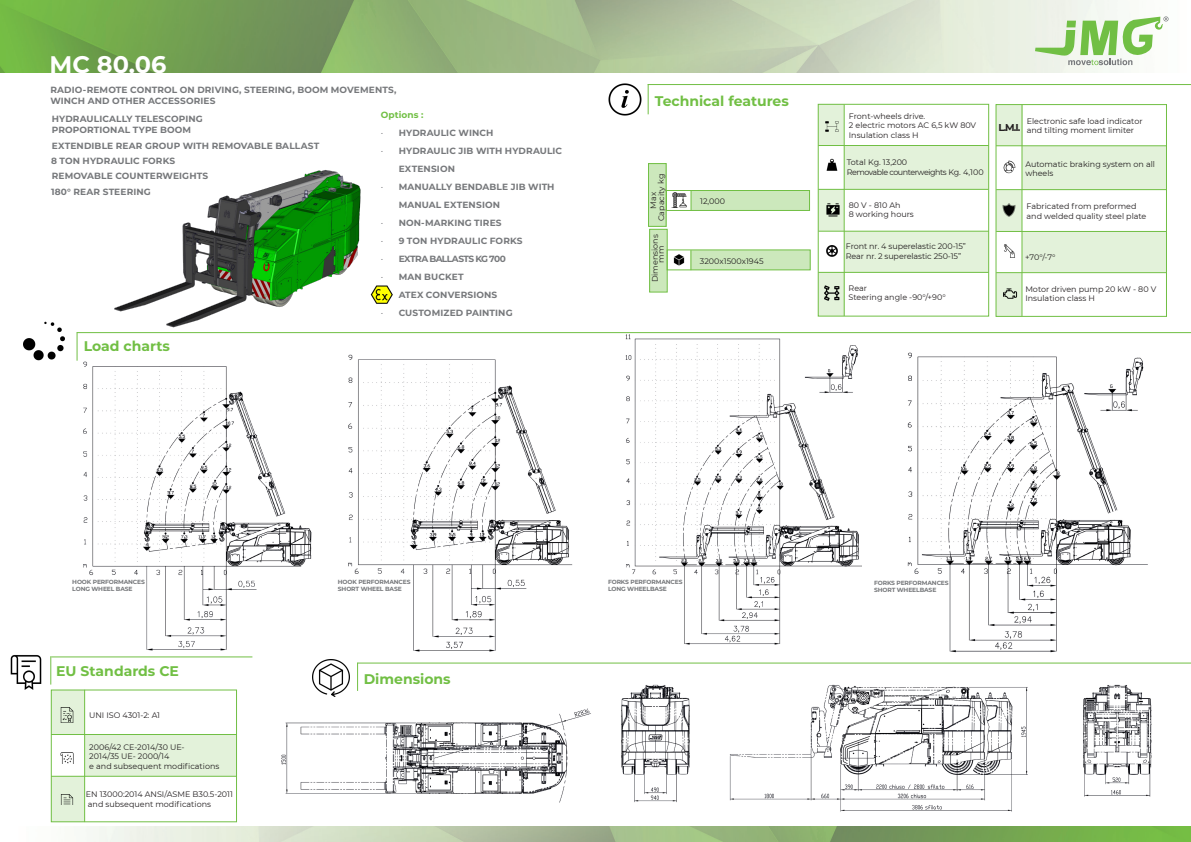
<style>
.page{position:relative;width:1191px;height:842px;background:#fff}
.page>*{position:absolute;margin:0;border:0;box-sizing:border-box;transform-origin:0 0}
.t1{font:700 24px "Montserrat";color:#fff}
.t2{font:700 14px "Montserrat";color:#71bf44}
.t3{font:700 10px "Montserrat";color:#231f20}
.t4{font:700 9px/18px "Montserrat";letter-spacing:.015em;color:#76787b}
.t5{font:700 9px "Montserrat";letter-spacing:-.06em;color:#76787b}
.t6{font:700 9px "Montserrat";letter-spacing:.01em;color:#71bf44}
.t7{font:8px/9.6px "Montserrat";color:#231f20}
.t8{font:8px "Montserrat";letter-spacing:-.06em;color:#231f20}
.t9{font:700 6px "Montserrat";letter-spacing:-.02em;color:#76787b}
.s1{font-weight:300}
</style>
<div class="page">
<img style="left:0;top:0;width:1169px;height:73px">
<img style="left:86px;top:826px;width:1105px;height:16px">
<img style="left:83px;top:361px;width:229px;height:289px">
<img style="left:625px;top:334px;width:237px;height:311px">
<img style="left:621px;top:684px;width:531px;height:128px">
<img style="left:281px;top:686px;width:310px;height:117px">
<hr style="left:648px;top:84px;width:543px;height:1px;background:#71bf44">
<svg style="left:1035px;top:16px;width:133px;height:49px"></svg>
<hr style="left:647px;top:84px;width:1px;height:30px;background:#71bf44">
<div style="left:818px;top:104px;width:26px;height:41px;background:#e3f2da"></div>
<div style="left:844px;top:145px;width:144px;height:44px;background:#e3f2da"></div>
<div style="left:818px;top:189px;width:26px;height:42px;background:#e3f2da"></div>
<div style="left:844px;top:231px;width:144px;height:41px;background:#e3f2da"></div>
<div style="left:818px;top:272px;width:26px;height:44px;background:#e3f2da"></div>
<div style="left:996px;top:105px;width:26px;height:41px;background:#e3f2da"></div>
<div style="left:1022px;top:146px;width:144px;height:43px;background:#e3f2da"></div>
<div style="left:996px;top:190px;width:25px;height:41px;background:#e3f2da"></div>
<div style="left:996px;top:273px;width:26px;height:43px;background:#e3f2da"></div>
<div style="left:1022px;top:231px;width:144px;height:41px;background:#e3f2da"></div>
<div style="left:818px;top:104px;width:171px;height:212px;border:1px solid #71bf44"></div>
<hr style="left:818px;top:145px;width:170px;height:1px;background:#71bf44">
<hr style="left:818px;top:189px;width:170px;height:1px;background:#71bf44">
<hr style="left:844px;top:104px;width:1px;height:212px;background:#71bf44">
<hr style="left:818px;top:272px;width:170px;height:1px;background:#71bf44">
<hr style="left:818px;top:231px;width:170px;height:1px;background:#71bf44">
<img style="left:826px;top:159px;width:12px;height:12px">
<img style="left:826px;top:203px;width:14px;height:14px">
<img style="left:826px;top:245px;width:12px;height:12px">
<img style="left:825px;top:286px;width:14px;height:14px">
<div style="left:995px;top:104px;width:171px;height:213px;border:1px solid #71bf44"></div>
<hr style="left:996px;top:146px;width:170px;height:1px;background:#71bf44">
<hr style="left:996px;top:189px;width:170px;height:1px;background:#71bf44">
<hr style="left:1021px;top:105px;width:1px;height:211px;background:#71bf44">
<hr style="left:996px;top:272px;width:170px;height:1px;background:#71bf44">
<hr style="left:996px;top:231px;width:170px;height:1px;background:#71bf44">
<img style="left:1003px;top:161px;width:13px;height:13px">
<img style="left:1002px;top:204px;width:14px;height:13px">
<img style="left:1004px;top:245px;width:11px;height:13px">
<img style="left:1003px;top:288px;width:14px;height:11px">
<img style="left:825px;top:121px;width:14px;height:11px">
<img style="left:24px;top:321px;width:40px;height:40px">
<div style="left:691px;top:191px;width:118px;height:19px;background:#cce8bc"></div>
<div style="left:691px;top:250px;width:119px;height:20px;background:#cce8bc"></div>
<div style="left:666px;top:190px;width:143px;height:21px;border:1px solid #71bf44"></div>
<div style="left:649px;top:164px;width:17px;height:63px;background:#cce8bc"></div>
<div style="left:649px;top:230px;width:17px;height:62px;background:#cce8bc"></div>
<svg style="left:691px;top:190px;width:1px;height:20px"></svg>
<div style="left:648px;top:163px;width:18px;height:64px;border:1px solid #71bf44"></div>
<div style="left:667px;top:250px;width:143px;height:20px;border:1px solid #71bf44"></div>
<svg style="left:690px;top:250px;width:1px;height:20px"></svg>
<img style="left:673px;top:254px;width:12px;height:12px">
<img style="left:671px;top:193px;width:15px;height:15px">
<div style="left:649px;top:229px;width:18px;height:63px;border:1px solid #71bf44"></div>
<hr style="left:77px;top:332px;width:1114px;height:1px;background:#71bf44">
<svg style="left:77px;top:332px;width:1px;height:29px"></svg>
<hr style="left:51px;top:656px;width:201px;height:1px;background:#71bf44">
<svg style="left:50px;top:656px;width:1px;height:28px"></svg>
<img style="left:10px;top:655px;width:32px;height:35px">
<hr style="left:357px;top:662px;width:834px;height:1px;background:#71bf44">
<svg style="left:357px;top:662px;width:1px;height:29px"></svg>
<img style="left:312px;top:659px;width:38px;height:38px">
<img style="left:348px;top:354px;width:225px;height:298px">
<img style="left:907px;top:352px;width:241px;height:301px">
<img style="left:384px;top:285px;width:9px;height:19px">
<img style="left:114px;top:170px;width:270px;height:164px">
<div style="left:51px;top:690px;width:186px;height:132px;border:1px solid #71bf44"></div>
<div style="left:51px;top:690px;width:33px;height:45px;background:#e3f2da"></div>
<div style="left:85px;top:734px;width:152px;height:42px;background:#e3f2da"></div>
<div style="left:51px;top:776px;width:33px;height:46px;background:#e3f2da"></div>
<hr style="left:51px;top:734px;width:186px;height:1px;background:#71bf44">
<hr style="left:51px;top:776px;width:186px;height:1px;background:#71bf44">
<hr style="left:84px;top:690px;width:1px;height:132px;background:#71bf44">
<img style="left:60px;top:708px;width:14px;height:15px">
<img style="left:60px;top:752px;width:14px;height:11px">
<img style="left:60px;top:794px;width:14px;height:10px">
<img style="left:608px;top:83px;width:34px;height:33px">
<p class="t1" style="left:50px;top:47px;width:118px">MC 80.06</p>
<p class="t4" style="left:50px;top:80px;width:348px">RADIO-REMOTE CONTROL ON DRIVING, STEERING, BOOM MOVEMENTS,</p>
<p class="t4" style="left:50px;top:91px;width:167px">WINCH AND OTHER ACCESSORIES</p>
<p class="t4" style="left:52px;top:109px;width:152px">HYDRAULICALLY TELESCOPING</p>
<p class="t4" style="left:52px;top:120px;width:141px">PROPORTIONAL TYPE BOOM</p>
<p class="t4" style="left:52px;top:136px;width:269px">EXTENDIBLE REAR GROUP WITH REMOVABLE BALLAST</p>
<p class="t4" style="left:51px;top:152px;width:126px">8 TON HYDRAULIC FORKS</p>
<p class="t4" style="left:52px;top:167px;width:158px">REMOVABLE COUNTERWEIGHTS</p>
<p class="t4" style="left:51px;top:182px;width:101px">180° REAR STEERING</p>
<p class="t2" style="left:84px;top:336px;width:88px">Load charts</p>
<p class="t6" style="left:381px;top:108px;width:44px">Options :</p>
<p class="t4" style="left:381px;top:123px;width:114px"><span class="s1">•</span> HYDRAULIC WINCH</p>
<p class="t4" style="left:399px;top:141px;width:165px;text-indent:-18px"><span class="s1">•</span> HYDRAULIC JIB WITH HYDRAULIC<br>EXTENSION</p>
<p class="t4" style="left:399px;top:177px;width:157px;text-indent:-18px"><span class="s1">•</span> MANUALLY BENDABLE JIB WITH<br>MANUAL EXTENSION</p>
<p class="t4" style="left:381px;top:213px;width:122px"><span class="s1">•</span> NON-MARKING TIRES</p>
<p class="t4" style="left:381px;top:231px;width:143px"><span class="s1">•</span> 9 TON HYDRAULIC FORKS</p>
<p class="t5" style="left:381px;top:252px;width:127px"><span class="s1">•</span> EXTRA BALLASTS KG 700</p>
<p class="t4" style="left:381px;top:267px;width:84px"><span class="s1">•</span> MAN BUCKET</p>
<p class="t4" style="left:381px;top:285px;width:118px"><span class="s1">•</span> ATEX CONVERSIONS</p>
<p class="t4" style="left:381px;top:303px;width:133px"><span class="s1">•</span> CUSTOMIZED PAINTING</p>
<p class="t2" style="left:655px;top:91px;width:136px">Technical features</p>
<p class="t7" style="left:656px;top:221px;width:49px;rotate:-90deg">Capacity kg</p>
<p class="t7" style="left:656px;top:263px;width:18px;rotate:-90deg">mm</p>
<p class="t7" style="left:648px;top:209px;width:18px;rotate:-90deg">Max</p>
<p class="t7" style="left:650px;top:282px;width:49px;rotate:-90deg">Dimensions</p>
<p class="t7" style="left:700px;top:196px;width:27px">12,000</p>
<p class="t7" style="left:700px;top:256px;width:65px">3200x1500x1945</p>
<p class="t7" style="left:849px;top:111px;width:78px">Front-wheels drive.</p>
<p class="t7" style="left:849px;top:120px;width:129px">2 electric motors AC 6,5 kW 80V</p>
<p class="t7" style="left:849px;top:130px;width:71px">Insulation class H</p>
<p class="t7" style="left:846px;top:158px;width:62px">Total Kg. 13,200</p>
<p class="t8" style="left:846px;top:167px;width:138px">Removable counterweights Kg. 4,100</p>
<p class="t7" style="left:848px;top:200px;width:53px">80 V - 810 Ah</p>
<p class="t7" style="left:848px;top:209px;width:67px">8 working hours</p>
<p class="t7" style="left:846px;top:241px;width:121px">Front nr. 4 superelastic 200-15”</p>
<p class="t7" style="left:846px;top:251px;width:117px">Rear nr. 2 superelastic 250-15”</p>
<p class="t7" style="left:848px;top:283px;width:20px">Rear</p>
<p class="t7" style="left:848px;top:292px;width:99px">Steering angle -90°/+90°</p>
<p class="t7" style="left:1026px;top:116px;width:117px">Electronic safe load indicator and tilting moment limiter</p>
<p class="t7" style="left:1025px;top:159px;width:131px">Automatic braking system on all wheels</p>
<p class="t7" style="left:1026px;top:201px;width:111px">Fabricated from preformed</p>
<p class="t7" style="left:1026px;top:211px;width:121px">and welded quality steel plate</p>
<p class="t7" style="left:1025px;top:252px;width:32px">+70°/-7°</p>
<p class="t7" style="left:1025px;top:284px;width:133px">Motor driven pump 20 kW - 80 V</p>
<p class="t7" style="left:1025px;top:293px;width:71px">Insulation class H</p>
<p class="t3" style="left:998px;top:120px;width:23px">L.M.I.</p>
<p class="t9" style="left:72px;top:577px;width:74px">HOOK PERFORMANCES</p>
<p class="t9" style="left:72px;top:585px;width:62px">LONG WHEEL BASE</p>
<p class="t2" style="left:56px;top:660px;width:124px">EU Standards CE</p>
<p class="t7" style="left:89px;top:710px;width:72px">UNI ISO 4301-2: A1</p>
<p class="t7" style="left:89px;top:742px;width:97px">2006/42 CE-2014/30 UE-</p>
<p class="t7" style="left:89px;top:751px;width:81px">2014/35 UE- 2000/14</p>
<p class="t7" style="left:89px;top:761px;width:132px">e and subsequent modifications</p>
<p class="t7" style="left:86px;top:789px;width:149px">EN 13000:2014 ANSI/ASME B30.5-2011</p>
<p class="t7" style="left:88px;top:799px;width:125px">and subsequent modifications</p>
<p class="t9" style="left:338px;top:578px;width:74px">HOOK PERFORMANCES</p>
<p class="t9" style="left:338px;top:585px;width:65px">SHORT WHEEL BASE</p>
<p class="t2" style="left:364px;top:669px;width:88px">Dimensions</p>
<p class="t9" style="left:608px;top:578px;width:76px">FORKS PERFORMANCES</p>
<p class="t9" style="left:608px;top:585px;width:60px">LONG WHEELBASE</p>
<p class="t9" style="left:874px;top:578px;width:76px">FORKS PERFORMANCES</p>
<p class="t9" style="left:874px;top:585px;width:64px">SHORT WHEELBASE</p>
</div>
